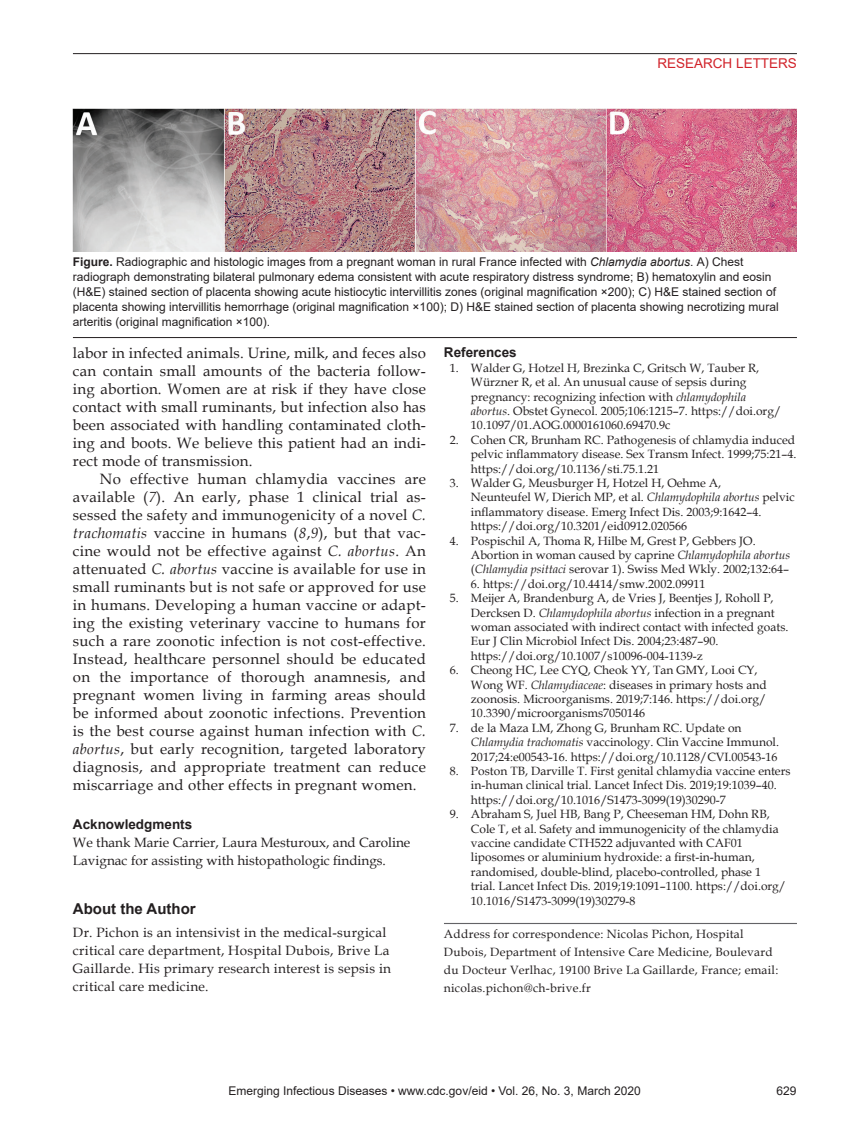
<style>
.page{position:relative;width:851px;height:1134px;background:#fff}
.page>*{position:absolute;margin:0;border:0;box-sizing:border-box;transform-origin:0 0}
.Body_Text{font:15px/18px "Book Antiqua";letter-spacing:.015em;color:#231f20;text-align:justify}
.Bio_Head{font:700 15px "Arial";color:#231f20}
.Bio{font:13.5px/18px "Book Antiqua";letter-spacing:.02em;color:#231f20}
.Acknowledgment{font:13.5px/18px "Book Antiqua";color:#231f20}
.Acknowledgment_Head{font:700 13.5px "Arial";color:#231f20}
.t1{font:13.5px "Arial";color:#d1232a}
.Ref_Title{font:700 13.5px "Arial";color:#231f20}
.References{font:12px/14.4px "Book Antiqua";color:#231f20}
.Figure_Legend{font:12px/15px "Arial";color:#231f20}
.Correspondence{font:12px/18px "Book Antiqua";letter-spacing:.02em;color:#231f20}
.s1{font-weight:700}
.s2{font-style:italic}
</style>
<div class="page">
<hr style="left:73px;top:53px;width:723px;height:1px;background:#231f20">
<hr style="left:444px;top:923px;width:353px;height:1px;background:#636366">
<img style="left:73px;top:108px;width:723px;height:143px">
<hr style="left:73px;top:337px;width:723px;height:1px;background:#231f20">
<p class="t1" style="left:657px;top:54px;width:141px">RESEARCH LETTERS</p>
<p class="Figure_Legend" style="left:73px;top:254px;width:707px"><span class="s1">Figure.</span> Radiographic and histologic images from a pregnant woman in rural France infected with <span class="s2">Chlamydia abortus</span>. A) Chest radiograph demonstrating bilateral pulmonary edema consistent with acute respiratory distress syndrome; B) hematoxylin and eosin (H&amp;E) stained section of placenta showing acute histiocytic intervillitis zones (original magnification ×200); C) H&amp;E stained section of placenta showing intervillitis hemorrhage (original magnification ×100); D) H&amp;E stained section of placenta showing necrotizing mural arteritis (original magnification ×100).</p>
<p class="Body_Text" style="left:73px;top:344px;width:354px">labor in infected animals. Urine, milk, and feces also can contain small amounts of the bacteria follow&shy;ing abortion. Women are at risk if they have close contact with small ruminants, but infection also has been associated with handling contaminated cloth&shy;ing and boots. We believe this patient had an indi&shy;rect mode of transmission.</p>
<p class="Body_Text" style="left:73px;top:470px;width:354px;text-indent:27px">No effective human chlamydia vaccines are available (<span class="s2">7</span>). An early, phase 1 clinical trial as&shy;sessed the safety and immunogenicity of a novel <span class="s2">C. trachomatis</span> vaccine in humans (<span class="s2">8</span>,<span class="s2">9</span>), but that vac&shy;cine would not be effective against <span class="s2">C. abortus</span>. An attenuated <span class="s2">C. abortus</span> vaccine is available for use in small ruminants but is not safe or approved for use in humans. Developing a human vaccine or adapt&shy;ing the existing veterinary vaccine to humans for such a rare zoonotic infection is not cost-effective.<br>Instead, healthcare personnel should be educated on the importance of thorough anamnesis, and pregnant women living in farming areas should be informed about zoonotic infections. Prevention is the best course against human infection with <span class="s2">C. abortus</span>, but early recognition, targeted laboratory diagnosis, and appropriate treatment can reduce miscarriage and other effects in pregnant women.</p>
<p class="Acknowledgment_Head" style="left:73px;top:814px;width:121px">Acknowledgments</p>
<p class="Acknowledgment" style="left:73px;top:833px;width:339px">We thank Marie Carrier, Laura Mesturoux, and Caroline<br>Lavignac for assisting with histopathologic findings.</p>
<p class="Bio_Head" style="left:73px;top:898px;width:124px">About the Author</p>
<p class="Bio" style="left:73px;top:923px;width:320px">Dr. Pichon is an intensivist in the medical-surgical critical care department, Hospital Dubois, Brive La Gaillarde. His primary research interest is sepsis in critical care medicine.</p>
<p class="Ref_Title" style="left:444px;top:343px;width:74px">References</p>
<p class="References" style="left:471px;top:360px;width:312px;text-indent:-21px">1. Walder G, Hotzel H, Brezinka C, Gritsch W, Tauber R, Würzner R, et al. An unusual cause of sepsis during pregnancy: recognizing infection with <span class="s2">chlamydophila abortus</span>. Obstet Gynecol. 2005;106:1215–7. https://doi.org/ 10.1097/01.AOG.0000161060.69470.9c</p>
<p class="References" style="left:471px;top:432px;width:327px;text-align:justify;text-indent:-21px">2. Cohen CR, Brunham RC. Pathogenesis of chlamydia induced pelvic inflammatory disease. Sex Transm Infect. 1999;75:21–4. https://doi.org/10.1136/sti.75.1.21</p>
<p class="References" style="left:471px;top:475px;width:325px;text-indent:-21px">3. Walder G, Meusburger H, Hotzel H, Oehme A,<br>Neunteufel W, Dierich MP, et al. <span class="s2">Chlamydophila abortus</span> pelvic inflammatory disease. Emerg Infect Dis. 2003;9:1642–4. https://doi.org/10.3201/eid0912.020566</p>
<p class="References" style="left:471px;top:533px;width:320px;text-indent:-21px">4. Pospischil A, Thoma R, Hilbe M, Grest P, Gebbers JO.<br>Abortion in woman caused by caprine <span class="s2">Chlamydophila abortus </span>(<span class="s2">Chlamydia psittaci</span> serovar 1). Swiss Med Wkly. 2002;132:64–</p>
<p class="References" style="left:471px;top:576px;width:236px">6. https://doi.org/10.4414/smw.2002.09911</p>
<p class="References" style="left:471px;top:591px;width:319px;text-indent:-21px">5. Meijer A, Brandenburg A, de Vries J, Beentjes J, Roholl P, Dercksen D. <span class="s2">Chlamydophila abortus</span> infection in a pregnant woman associated with indirect contact with infected goats.<br>Eur J Clin Microbiol Infect Dis. 2004;23:487–90. https://doi.org/10.1007/s10096-004-1139-z</p>
<p class="References" style="left:471px;top:663px;width:297px;text-indent:-21px">6. Cheong HC, Lee CYQ, Cheok YY, Tan GMY, Looi CY, Wong WF. <span class="s2">Chlamydiaceae</span>: diseases in primary hosts and zoonosis. Microorganisms. 2019;7:146. https://doi.org/ 10.3390/microorganisms7050146</p>
<p class="References" style="left:471px;top:720px;width:309px;text-indent:-21px">7. de la Maza LM, Zhong G, Brunham RC. Update on<br><span class="s2">Chlamydia trachomatis</span> vaccinology. Clin Vaccine Immunol.<br>2017;24:e00543-16. https://doi.org/10.1128/CVI.00543-16</p>
<p class="References" style="left:471px;top:763px;width:321px;text-indent:-21px">8. Poston TB, Darville T. First genital chlamydia vaccine enters in-human clinical trial. Lancet Infect Dis. 2019;19:1039–40. https://doi.org/10.1016/S1473-3099(19)30290-7</p>
<p class="References" style="left:471px;top:807px;width:317px;text-indent:-21px">9. Abraham S, Juel HB, Bang P, Cheeseman HM, Dohn RB, Cole T, et al. Safety and immunogenicity of the chlamydia vaccine candidate CTH522 adjuvanted with CAF01 liposomes or aluminium hydroxide: a first-in-human, randomised, double-blind, placebo-controlled, phase 1 trial. Lancet Infect Dis. 2019;19:1091–1100. https://doi.org/ 10.1016/S1473-3099(19)30279-8</p>
<p class="Correspondence" style="left:444px;top:924px;width:336px">Address for correspondence: Nicolas Pichon, Hospital Dubois, Department of Intensive Care Medicine, Boulevard du Docteur Verlhac, 19100 Brive La Gaillarde, France; email: nicolas.pichon@ch-brive.fr</p>
<p class="Figure_Legend" style="left:228px;top:1084px;width:413px">Emerging Infectious Diseases • www.cdc.gov/eid • Vol. 26, No. 3, March 2020</p>
<p class="Figure_Legend" style="left:776px;top:1084px;width:22px">629</p>
</div>
